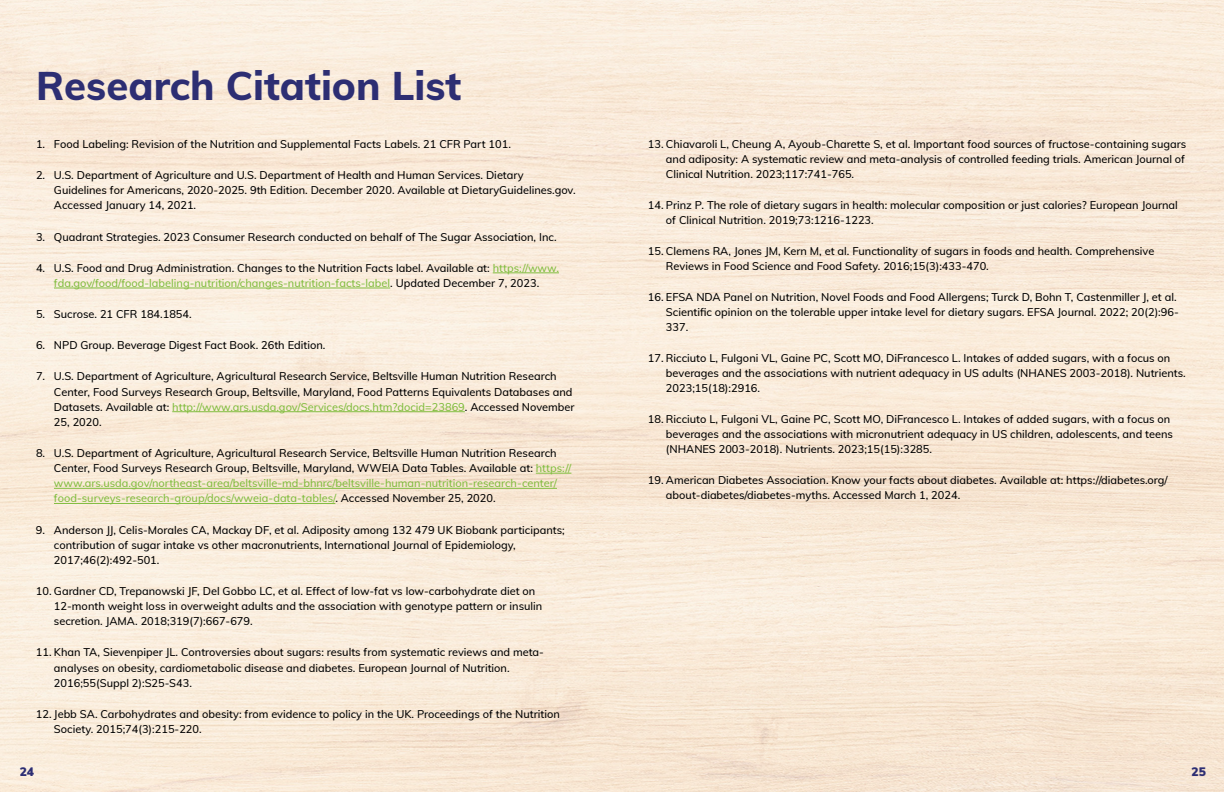
<style>
.page{position:relative;width:1224px;height:792px;background:#fff}
.page>*{position:absolute;margin:0;border:0;box-sizing:border-box;transform-origin:0 0}
.t1{font:40px "Muli";color:#2d2e73}
.t2{font:12px "Muli";color:#2d2e73}
.t3{font:500 11px/15.1px "Muli";color:#000}
.s1{color:#82bd40}
</style>
<div class="page">
<hr style="left:493px;top:273px;width:66px;height:1px;background:#82bd40">
<hr style="left:54px;top:288px;width:336px;height:1px;background:#82bd40">
<hr style="left:172px;top:411px;width:293px;height:1px;background:#82bd40">
<hr style="left:536px;top:473px;width:35px;height:1px;background:#82bd40">
<hr style="left:54px;top:488px;width:503px;height:1px;background:#82bd40">
<hr style="left:54px;top:503px;width:281px;height:1px;background:#82bd40">
<h1 class="t1" style="left:36px;top:56px;width:427px">Research Citation List</h1>
<p class="t3" style="left:36px;top:136px;width:477px">1. Food Labeling: Revision of the Nutrition and Supplemental Facts Labels. 21 CFR Part 101.</p>
<p class="t3" style="left:54px;top:167px;width:523px;text-indent:-18px">2. U.S. Department of Agriculture and U.S. Department of Health and Human Services. Dietary<br>Guidelines for Americans, 2020-2025. 9th Edition. December 2020. Available at DietaryGuidelines.gov.<br>Accessed January 14, 2021.</p>
<p class="t3" style="left:36px;top:229px;width:522px">3. Quadrant Strategies. 2023 Consumer Research conducted on behalf of The Sugar Association, Inc.</p>
<p class="t3" style="left:36px;top:260px;width:524px;text-align:center">4. U.S. Food and Drug Administration. Changes to the Nutrition Facts label. Available at: <span class="s1">https://www. fda.gov/food/food-labeling-nutrition/changes-nutrition-facts-label</span>. Updated December 7, 2023.</p>
<p class="t3" style="left:36px;top:306px;width:157px">5. Sucrose. 21 CFR 184.1854.</p>
<p class="t3" style="left:36px;top:337px;width:291px">6. NPD Group. Beverage Digest Fact Book. 26th Edition.</p>
<p class="t3" style="left:54px;top:368px;width:522px;text-indent:-18px">7. U.S. Department of Agriculture, Agricultural Research Service, Beltsville Human Nutrition Research Center, Food Surveys Research Group, Beltsville, Maryland, Food Patterns Equivalents Databases and Datasets. Available at: <span class="s1">http://www.ars.usda.gov/Services/docs.htm?docid=23869</span>. Accessed November 25, 2020.</p>
<p class="t3" style="left:54px;top:445px;width:519px;text-indent:-18px">8. U.S. Department of Agriculture, Agricultural Research Service, Beltsville Human Nutrition Research Center, Food Surveys Research Group, Beltsville, Maryland, WWEIA Data Tables. Available at: <span class="s1">https:// www.ars.usda.gov/northeast-area/beltsville-md-bhnrc/beltsville-human-nutrition-research-center/ food-surveys-research-group/docs/wweia-data-tables/</span>. Accessed November 25, 2020.</p>
<p class="t3" style="left:54px;top:522px;width:512px;text-indent:-18px">9. Anderson JJ, Celis-Morales CA, Mackay DF, et al. Adiposity among 132 479 UK Biobank participants; contribution of sugar intake vs other macronutrients, International Journal of Epidemiology,<br>2017;46(2):492-501.</p>
<p class="t3" style="left:54px;top:583px;width:490px;text-indent:-18px">10. Gardner CD, Trepanowski JF, Del Gobbo LC, et al. Effect of low-fat vs low-carbohydrate diet on<br>12-month weight loss in overweight adults and the association with genotype pattern or insulin secretion. JAMA. 2018;319(7):667-679.</p>
<p class="t3" style="left:54px;top:644px;width:492px;text-indent:-18px">11. Khan TA, Sievenpiper JL. Controversies about sugars: results from systematic reviews and meta&shy;analyses on obesity, cardiometabolic disease and diabetes. European Journal of Nutrition.<br>2016;55(Suppl 2):S25-S43.</p>
<p class="t3" style="left:54px;top:706px;width:507px;text-indent:-18px">12. Jebb SA. Carbohydrates and obesity: from evidence to policy in the UK. Proceedings of the Nutrition<br>Society. 2015;74(3):215-220.</p>
<p class="t3" style="left:666px;top:136px;width:522px;text-align:justify;text-indent:-18px">13. Chiavaroli L, Cheung A, Ayoub-Charette S, et al. Important food sources of fructose-containing sugars and adiposity: A systematic review and meta-analysis of controlled feeding trials. American Journal of Clinical Nutrition. 2023;117:741-765.</p>
<p class="t3" style="left:666px;top:197px;width:513px;text-indent:-18px">14. Prinz P. The role of dietary sugars in health: molecular composition or just calories? European Journal of Clinical Nutrition. 2019;73:1216-1223.</p>
<p class="t3" style="left:666px;top:243px;width:490px;text-indent:-18px">15. Clemens RA, Jones JM, Kern M, et al. Functionality of sugars in foods and health. Comprehensive<br>Reviews in Food Science and Food Safety. 2016;15(3):433-470.</p>
<p class="t3" style="left:666px;top:289px;width:514px;text-indent:-18px">16. EFSA NDA Panel on Nutrition, Novel Foods and Food Allergens; Turck D, Bohn T, Castenmiller J, et al.<br>Scientific opinion on the tolerable upper intake level for dietary sugars. EFSA Journal. 2022; 20(2):96-<br>337.</p>
<p class="t3" style="left:666px;top:350px;width:521px;text-indent:-18px">17. Ricciuto L, Fulgoni VL, Gaine PC, Scott MO, DiFrancesco L. Intakes of added sugars, with a focus on beverages and the associations with nutrient adequacy in US adults (NHANES 2003-2018). Nutrients.<br>2023;15(18):2916.</p>
<p class="t3" style="left:666px;top:411px;width:509px;text-indent:-18px">18. Ricciuto L, Fulgoni VL, Gaine PC, Scott MO, DiFrancesco L. Intakes of added sugars, with a focus on beverages and the associations with micronutrient adequacy in US children, adolescents, and teens (NHANES 2003-2018). Nutrients. 2023;15(15):3285.</p>
<p class="t3" style="left:666px;top:472px;width:503px;text-indent:-18px">19. American Diabetes Association. Know your facts about diabetes. Available at: https://diabetes.org/ about-diabetes/diabetes-myths. Accessed March 1, 2024.</p>
<p class="t2" style="left:20px;top:763px;width:16px">24</p>
<p class="t2" style="left:1192px;top:763px;width:16px">25</p>
</div>
